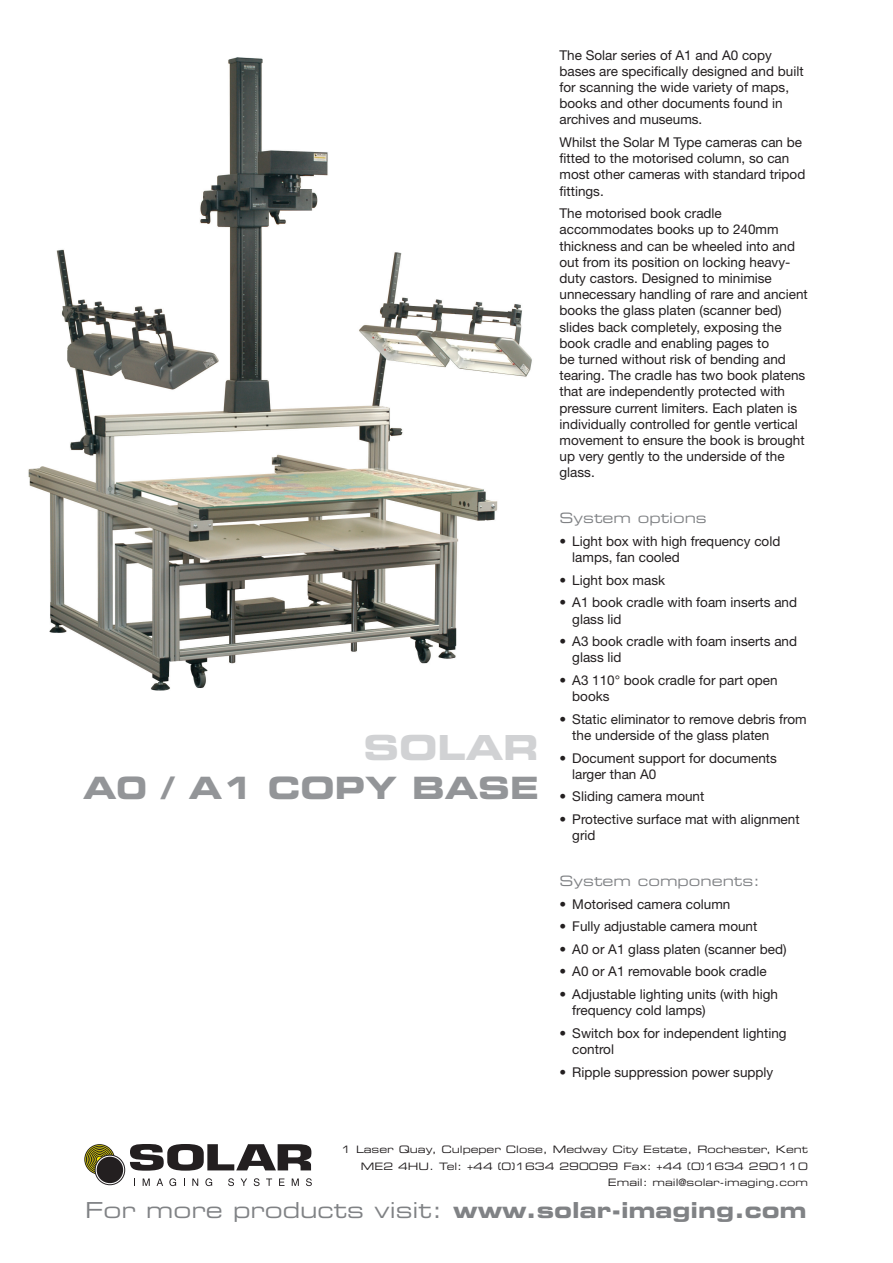
<style>
.page{position:relative;width:893px;height:1263px;background:#fff}
.page>*{position:absolute;margin:0;border:0;box-sizing:border-box;transform-origin:0 0}
.t1{font:34.5px "Eurostile Bold Extended Two";color:#d1d2d4}
.t2{font:30.75px "Eurostile Bold Extended Two";color:#939598}
.t3{font:22.05px "Eurostile Extended Two";color:#808285}
.t4{font:14.25px "Eurostile Extended Two";color:#808285}
.t5{font:13.5px/16.2px "Helvetica Neue";color:#231f20}
.t6{font:10.2px/16.5px "Eurostile Extended Two";color:#231f20;text-align:right}
.s1{font-family:"Eurostile Bold Extended Two"}
</style>
<div class="page">
<img style="left:28px;top:57px;width:504px;height:634px">
<svg style="left:85px;top:1144px;width:29px;height:30px"></svg>
<div style="left:84px;top:1144px;width:31px;height:30px;border:1px solid #231f20;border-radius:50%"></div>
<svg style="left:95px;top:1155px;width:30px;height:30px"></svg>
<div style="left:95px;top:1155px;width:30px;height:30px;border:1px solid #231f20;border-radius:50%"></div>
<div style="left:97px;top:1157px;width:26px;height:26px;background:#231f20;border-radius:50%"></div>
<svg style="left:130px;top:1144px;width:181px;height:27px"></svg>
<svg style="left:143px;top:1178px;width:7px;height:8px"></svg>
<svg style="left:157px;top:1178px;width:6px;height:8px"></svg>
<svg style="left:169px;top:1178px;width:7px;height:8px"></svg>
<svg style="left:192px;top:1178px;width:6px;height:8px"></svg>
<svg style="left:205px;top:1178px;width:7px;height:8px"></svg>
<svg style="left:228px;top:1178px;width:6px;height:8px"></svg>
<svg style="left:241px;top:1178px;width:6px;height:8px"></svg>
<svg style="left:254px;top:1178px;width:6px;height:8px"></svg>
<svg style="left:266px;top:1178px;width:6px;height:8px"></svg>
<svg style="left:279px;top:1178px;width:5px;height:8px"></svg>
<svg style="left:292px;top:1178px;width:7px;height:8px"></svg>
<svg style="left:306px;top:1178px;width:6px;height:8px"></svg>
<p class="t1" style="left:363px;top:723px;width:177px">SOLAR</p>
<p class="t2" style="left:83px;top:766px;width:457px">A0 / A1 COPY BASE</p>
<p class="t5" style="left:559px;top:46px;width:246px">The Solar series of A1 and A0 copy bases are specifically designed and built for scanning the wide variety of maps, books and other documents found in archives and museums.</p>
<p class="t5" style="left:559px;top:134px;width:247px">Whilst the Solar M Type cameras can be fitted to the motorised column, so can most other cameras with standard tripod fittings.</p>
<p class="t5" style="left:559px;top:205px;width:250px">The motorised book cradle accommodates books up to 240mm thickness and can be wheeled into and out from its position on locking heavy&shy;duty castors. Designed to minimise unnecessary handling of rare and ancient books the glass platen (scanner bed) slides back completely, exposing the book cradle and enabling pages to<br>be turned without risk of bending and tearing. The cradle has two book platens that are independently protected with pressure current limiters. Each platen is individually controlled for gentle vertical movement to ensure the book is brought up very gently to the underside of the glass.</p>
<p class="t4" style="left:559px;top:509px;width:149px">System options</p>
<p class="t5" style="left:572px;top:533px;width:210px;text-indent:-13px">• Light box with high frequency cold lamps, fan cooled</p>
<p class="t5" style="left:559px;top:572px;width:107px">• Light box mask</p>
<p class="t5" style="left:572px;top:594px;width:226px;text-indent:-13px">• A1 book cradle with foam inserts and glass lid</p>
<p class="t5" style="left:572px;top:633px;width:226px;text-indent:-13px">• A3 book cradle with foam inserts and glass lid</p>
<p class="t5" style="left:572px;top:672px;width:207px;text-indent:-13px">• A3 110° book cradle for part open books</p>
<p class="t5" style="left:572px;top:711px;width:236px;text-indent:-13px">• Static eliminator to remove debris from the underside of the glass platen</p>
<p class="t5" style="left:572px;top:749px;width:206px;text-indent:-13px">• Document support for documents larger than A0</p>
<p class="t5" style="left:559px;top:788px;width:146px">• Sliding camera mount</p>
<p class="t5" style="left:572px;top:811px;width:229px;text-indent:-13px">• Protective surface mat with alignment grid</p>
<p class="t4" style="left:559px;top:871px;width:202px">System components:</p>
<p class="t5" style="left:559px;top:896px;width:172px">• Motorised camera column</p>
<p class="t5" style="left:559px;top:918px;width:199px">• Fully adjustable camera mount</p>
<p class="t5" style="left:559px;top:941px;width:229px">• A0 or A1 glass platen (scanner bed)</p>
<p class="t5" style="left:559px;top:963px;width:209px">• A0 or A1 removable book cradle</p>
<p class="t5" style="left:572px;top:986px;width:207px;text-indent:-13px">• Adjustable lighting units (with high frequency cold lamps)</p>
<p class="t5" style="left:572px;top:1025px;width:216px;text-indent:-13px">• Switch box for independent lighting control</p>
<p class="t5" style="left:559px;top:1063px;width:215px">• Ripple suppression power supply</p>
<p class="t6" style="left:341px;top:1141px;width:468px">1 Laser Quay, Culpeper Close, Medway City Estate, Rochester, Kent<br>ME2 4HU. Tel: +44 (0)1634 290099 Fax: +44 (0)1634 290110</p>
<p class="t6" style="left:608px;top:1174px;width:202px">Email: mail@solar-imaging.com</p>
<p class="t3" style="left:85px;top:1195px;width:723px">For more products visit: <span class="s1">www.solar-imaging.com</span></p>
</div>
